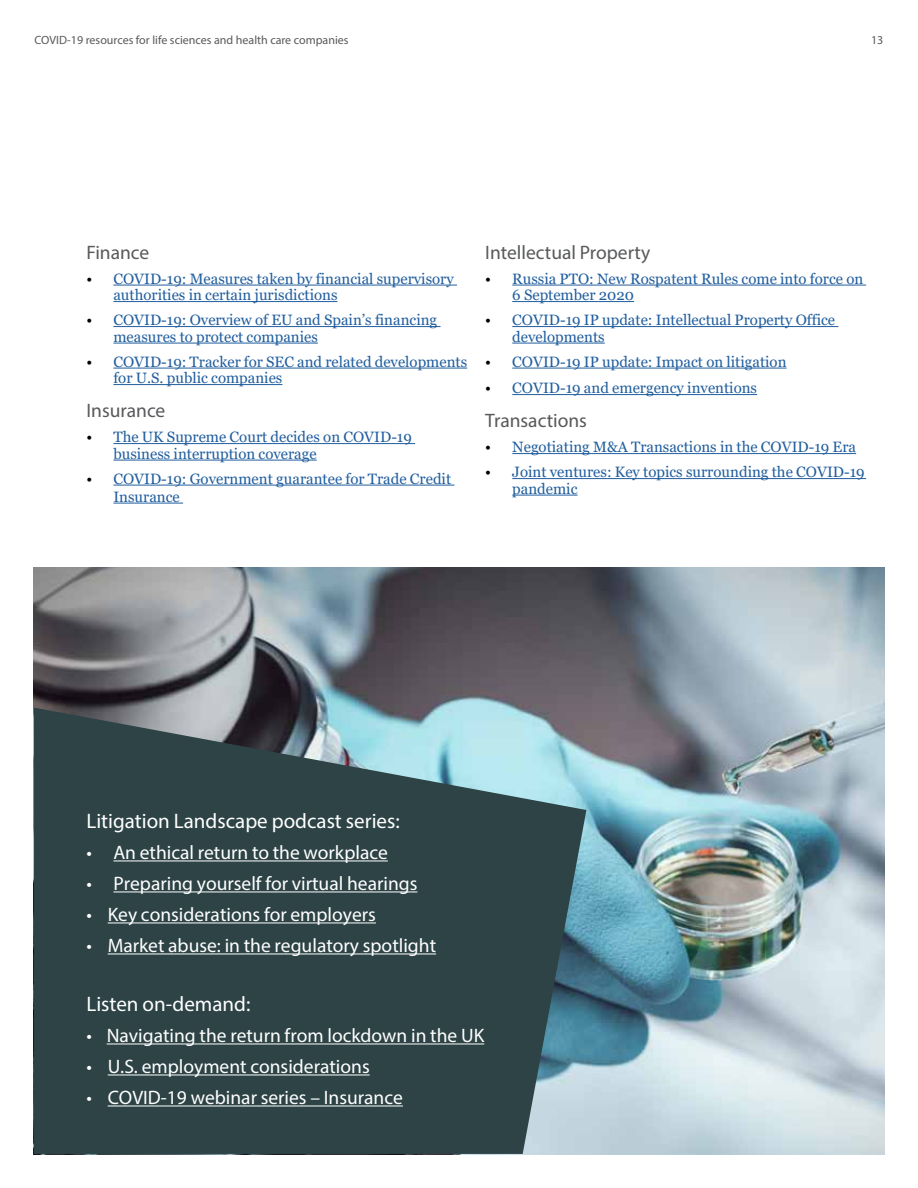
<style>
.page{position:relative;width:918px;height:1188px;background:#fff}
.page>*{position:absolute;margin:0;border:0;box-sizing:border-box;transform-origin:0 0}
.t1{font:21px "Myriad Pro";color:#fff}
.t2{font:19.5px "Myriad Pro";color:#fff}
.t3{font:19.5px "Myriad Pro";color:#58595b}
.t4{font:15px/16.5px "Georgia";color:#215e9e}
.t5{font:12px "Myriad Pro";color:#58595b}
.s1{color:#000}
</style>
<div class="page">
<img style="left:34px;top:567px;width:850px;height:588px">
<svg style="left:34px;top:708px;width:552px;height:446px;fill:#2d4345"></svg>
<hr style="left:113px;top:860px;width:275px;height:1px;background:#fff">
<hr style="left:113px;top:891px;width:304px;height:1px;background:#fff">
<hr style="left:108px;top:922px;width:268px;height:1px;background:#fff">
<hr style="left:108px;top:953px;width:328px;height:1px;background:#fff">
<hr style="left:107px;top:1043px;width:377px;height:1px;background:#fff">
<hr style="left:108px;top:1074px;width:262px;height:1px;background:#fff">
<hr style="left:108px;top:1105px;width:295px;height:1px;background:#fff">
<hr style="left:113px;top:285px;width:344px;height:1px;background:#215e9e">
<hr style="left:113px;top:301px;width:225px;height:1px;background:#215e9e">
<hr style="left:113px;top:326px;width:328px;height:1px;background:#215e9e">
<hr style="left:113px;top:343px;width:205px;height:1px;background:#215e9e">
<hr style="left:113px;top:368px;width:354px;height:1px;background:#215e9e">
<hr style="left:113px;top:384px;width:169px;height:1px;background:#215e9e">
<hr style="left:113px;top:443px;width:302px;height:1px;background:#215e9e">
<hr style="left:113px;top:460px;width:204px;height:1px;background:#215e9e">
<hr style="left:113px;top:485px;width:341px;height:1px;background:#215e9e">
<hr style="left:113px;top:503px;width:70px;height:1px;background:#215e9e">
<hr style="left:512px;top:285px;width:354px;height:1px;background:#215e9e">
<hr style="left:512px;top:301px;width:122px;height:1px;background:#215e9e">
<hr style="left:512px;top:326px;width:326px;height:1px;background:#215e9e">
<hr style="left:512px;top:343px;width:93px;height:1px;background:#215e9e">
<hr style="left:512px;top:368px;width:275px;height:1px;background:#215e9e">
<hr style="left:512px;top:394px;width:245px;height:1px;background:#215e9e">
<hr style="left:512px;top:453px;width:344px;height:1px;background:#215e9e">
<hr style="left:512px;top:478px;width:354px;height:1px;background:#215e9e">
<hr style="left:512px;top:495px;width:66px;height:1px;background:#215e9e">
<p class="t5" style="left:35px;top:32px;width:316px">COVID-19 resources for life sciences and health care companies</p>
<p class="t5" style="left:871px;top:32px;width:14px">13</p>
<h2 class="t3" style="left:86px;top:240px;width:64px">Finance</h2>
<p class="t4" style="left:113px;top:271px;width:342px;text-indent:-27px"><span class="s1">•</span> COVID-19: Measures taken by financial supervisory authorities in certain jurisdictions</p>
<p class="t4" style="left:113px;top:312px;width:325px;text-indent:-27px"><span class="s1">•</span> COVID-19: Overview of EU and Spain’s financing measures to protect companies</p>
<p class="t4" style="left:113px;top:354px;width:355px;text-indent:-27px"><span class="s1">•</span> COVID-19: Tracker for SEC and related developments for U.S. public companies</p>
<h2 class="t3" style="left:86px;top:399px;width:81px">Insurance</h2>
<p class="t4" style="left:113px;top:429px;width:300px;text-indent:-27px"><span class="s1">•</span> The UK Supreme Court decides on COVID-19 business interruption coverage</p>
<p class="t4" style="left:113px;top:470px;width:339px;line-height:18px;text-indent:-27px"><span class="s1">•</span> COVID-19: Government guarantee for Trade Credit<br>Insurance</p>
<h2 class="t3" style="left:485px;top:240px;width:167px">Intellectual Property</h2>
<p class="t4" style="left:512px;top:271px;width:353px;text-indent:-27px"><span class="s1">•</span> Russia PTO: New Rospatent Rules come into force on<br>6 September 2020</p>
<p class="t4" style="left:512px;top:312px;width:324px;text-indent:-27px"><span class="s1">•</span> COVID-19 IP update: Intellectual Property Office developments</p>
<p class="t4" style="left:485px;top:354px;width:303px"><span class="s1">•</span> COVID-19 IP update: Impact on litigation</p>
<p class="t4" style="left:485px;top:380px;width:273px"><span class="s1">•</span> COVID-19 and emergency inventions</p>
<h2 class="t3" style="left:485px;top:409px;width:103px">Transactions</h2>
<p class="t4" style="left:485px;top:439px;width:372px"><span class="s1">•</span> Negotiating M&amp;A Transactions in the COVID-19 Era</p>
<p class="t4" style="left:512px;top:464px;width:354px;text-indent:-27px"><span class="s1">•</span> Joint ventures: Key topics surrounding the COVID-19 pandemic</p>
<h1 class="t1" style="left:86px;top:808px;width:315px">Litigation Landscape podcast series:</h1>
<h2 class="t2" style="left:86px;top:840px;width:303px">• An ethical return to the workplace</h2>
<h2 class="t2" style="left:86px;top:871px;width:333px">• Preparing yourself for virtual hearings</h2>
<h2 class="t2" style="left:86px;top:902px;width:291px">• Key considerations for employers</h2>
<h2 class="t2" style="left:86px;top:933px;width:351px">• Market abuse: in the regulatory spotlight</h2>
<h1 class="t1" style="left:86px;top:991px;width:166px">Listen on-demand:</h1>
<h2 class="t2" style="left:86px;top:1023px;width:399px">• Navigating the return from lockdown in the UK</h2>
<h2 class="t2" style="left:86px;top:1054px;width:285px">• U.S. employment considerations</h2>
<h2 class="t2" style="left:86px;top:1085px;width:318px">• COVID-19 webinar series – Insurance</h2>
</div>
